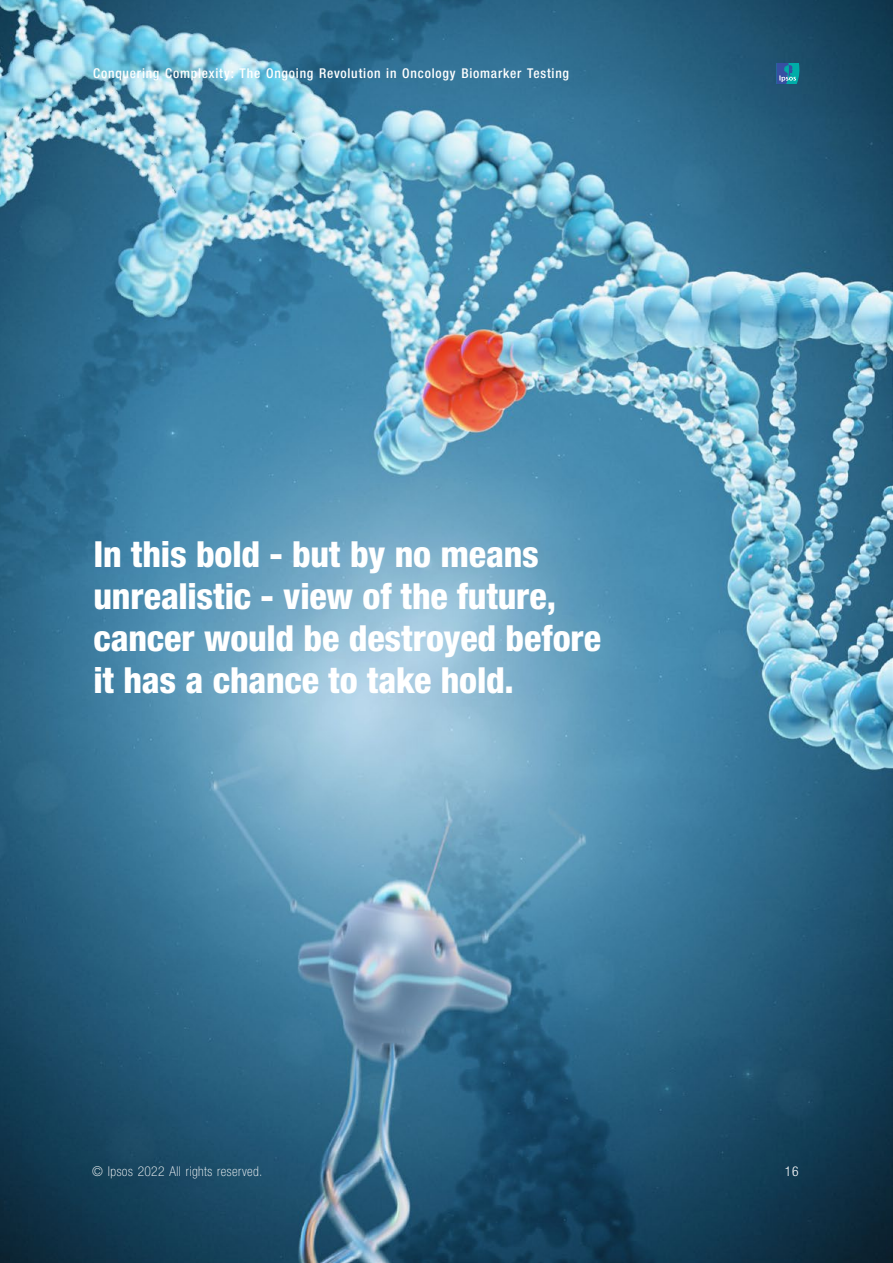
<style>
.page{position:relative;width:893px;height:1263px;background:#fff}
.page>*{position:absolute;margin:0;border:0;box-sizing:border-box;transform-origin:0 0}
.t1{font:800 condensed 36px/42px "Helvetica Neue LT Pro";letter-spacing:-.005em;color:#fff}
.t2{font:500 condensed 13.5px "Helvetica Neue LT Pro";letter-spacing:.055em;color:#fff}
.t3{font:100 condensed 13.5px "Helvetica Neue LT Pro";letter-spacing:.035em;color:#fff}
.t4{font:300 condensed 13.5px "Helvetica Neue LT Pro";color:#fff}
</style>
<div class="page">
<img style="left:0;top:0;width:893px;height:1263px">
<svg style="left:776px;top:63px;width:23px;height:21px"></svg>
<p class="t2" style="left:93px;top:65px;width:477px">Conquering Complexity: The Ongoing Revolution in Oncology Biomarker Testing</p>
<p class="t1" style="left:94px;top:533px;width:509px">In this bold - but by no means unrealistic - view of the future, cancer would be destroyed before it has a chance to take hold.</p>
<p class="t3" style="left:92px;top:1164px;width:172px">© Ipsos 2022 All rights reserved.</p>
<p class="t4" style="left:785px;top:1163px;width:15px">16</p>
</div>
